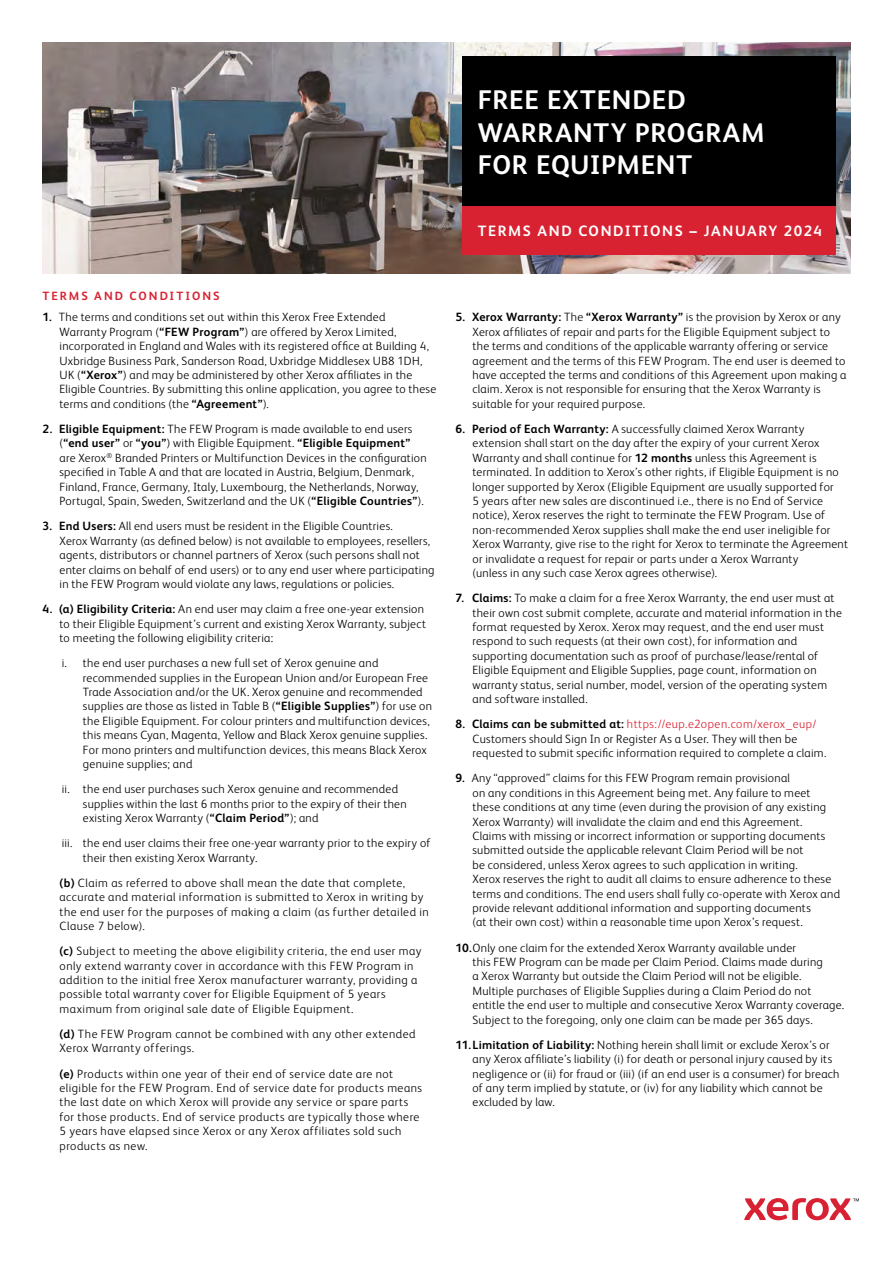
<style>
.page{position:relative;width:893px;height:1263px;background:#fff}
.page>*{position:absolute;margin:0;border:0;box-sizing:border-box;transform-origin:0 0}
.t1{font:700 27px/32.4px "Xerox Sans";letter-spacing:.025em;color:#fff}
.t2{font:700 15px "Xerox Sans";letter-spacing:.105em;color:#fff}
.t3{font:300 12px/14.4px "Xerox Sans";letter-spacing:.025em;color:#000}
.t4{font:300 12px/14.4px "Xerox Sans";letter-spacing:.045em;color:#000}
.t5{font:700 12px "Xerox Sans";letter-spacing:.165em;color:#d82231}
.s1{font-weight:700}
.s2{color:#d82231}
</style>
<div class="page">
<svg style="left:744px;top:1198px;width:115px;height:22px"></svg>
<img style="left:43px;top:43px;width:807px;height:230px">
<div style="left:462px;top:56px;width:374px;height:150px;background:#000"></div>
<div style="left:462px;top:206px;width:374px;height:48px;background:#d82231"></div>
<h1 class="t1" style="left:478px;top:83px;width:288px">FREE EXTENDED<br>WARRANTY PROGRAM<br>FOR EQUIPMENT</h1>
<p class="t2" style="left:478px;top:221px;width:345px">TERMS AND CONDITIONS – JANUARY 2024</p>
<p class="t5" style="left:43px;top:288px;width:179px">TERMS AND CONDITIONS</p>
<p class="t3" style="left:60px;top:310px;width:378px;text-indent:-17px"><span class="s1">1.</span> The terms and conditions set out within this Xerox Free Extended<br>Warranty Program (<span class="s1">“FEW Program”</span>) are offered by Xerox Limited, incorporated in England and Wales with its registered office at Building 4, Uxbridge Business Park, Sanderson Road, Uxbridge Middlesex UB8 1DH, UK (<span class="s1">“Xerox”</span>) and may be administered by other Xerox affiliates in the Eligible Countries. By submitting this online application, you agree to these terms and conditions (the <span class="s1">“Agreement”</span>).</p>
<p class="t3" style="left:60px;top:421px;width:369px;text-indent:-17px"><span class="s1">2. Eligible Equipment:</span> The FEW Program is made available to end users (<span class="s1">“end user”</span> or <span class="s1">“you”</span>) with Eligible Equipment. <span class="s1">“Eligible Equipment” </span>are Xerox<sup>®</sup> Branded Printers or Multifunction Devices in the configuration specified in Table A and that are located in Austria, Belgium, Denmark, Finland, France, Germany, Italy, Luxembourg, the Netherlands, Norway, Portugal, Spain, Sweden, Switzerland and the UK (<span class="s1">“Eligible Countries”</span>).</p>
<p class="t3" style="left:60px;top:518px;width:377px;text-indent:-17px"><span class="s1">3. End Users:</span> All end users must be resident in the Eligible Countries.<br>Xerox Warranty (as defined below) is not available to employees, resellers, agents, distributors or channel partners of Xerox (such persons shall not enter claims on behalf of end users) or to any end user where participating in the FEW Program would violate any laws, regulations or policies.</p>
<p class="t3" style="left:60px;top:601px;width:368px;text-indent:-17px"><span class="s1">4. (a) Eligibility Criteria:</span> An end user may claim a free one-year extension to their Eligible Equipment’s current and existing Xerox Warranty, subject to meeting the following eligibility criteria:</p>
<p class="t3" style="left:83px;top:655px;width:351px;text-indent:-21px">i. the end user purchases a new full set of Xerox genuine and recommended supplies in the European Union and/or European Free Trade Association and/or the UK. Xerox genuine and recommended supplies are those as listed in Table B (<span class="s1">“Eligible Supplies”</span>) for use on the Eligible Equipment. For colour printers and multifunction devices, this means Cyan, Magenta, Yellow and Black Xerox genuine supplies.<br>For mono printers and multifunction devices, this means Black Xerox genuine supplies; and</p>
<p class="t3" style="left:83px;top:781px;width:325px;text-indent:-21px">ii. the end user purchases such Xerox genuine and recommended supplies within the last 6 months prior to the expiry of their then existing Xerox Warranty (<span class="s1">“Claim Period”</span>); and</p>
<p class="t3" style="left:83px;top:835px;width:349px;text-indent:-21px">iii. the end user claims their free one-year warranty prior to the expiry of their then existing Xerox Warranty.</p>
<p class="t4" style="left:60px;top:875px;width:371px"><span class="s1">(b)</span> Claim as referred to above shall mean the date that complete, accurate and material information is submitted to Xerox in writing by the end user for the purposes of making a claim (as further detailed in Clause 7 below).</p>
<p class="t3" style="left:60px;top:943px;width:363px"><span class="s1">(c)</span> Subject to meeting the above eligibility criteria, the end user may only extend warranty cover in accordance with this FEW Program in addition to the initial free Xerox manufacturer warranty, providing a possible total warranty cover for Eligible Equipment of 5 years maximum from original sale date of Eligible Equipment.</p>
<p class="t4" style="left:60px;top:1026px;width:357px"><span class="s1">(d)</span> The FEW Program cannot be combined with any other extended<br>Xerox Warranty offerings.</p>
<p class="t4" style="left:60px;top:1066px;width:364px"><span class="s1">(e)</span> Products within one year of their end of service date are not eligible for the FEW Program. End of service date for products means the last date on which Xerox will provide any service or spare parts for those products. End of service products are typically those where 5 years have elapsed since Xerox or any Xerox affiliates sold such products as new.</p>
<p class="t3" style="left:472px;top:310px;width:375px;text-indent:-17px"><span class="s1">5. Xerox Warranty:</span> The <span class="s1">“Xerox Warranty”</span> is the provision by Xerox or any Xerox affiliates of repair and parts for the Eligible Equipment subject to the terms and conditions of the applicable warranty offering or service agreement and the terms of this FEW Program. The end user is deemed to have accepted the terms and conditions of this Agreement upon making a claim. Xerox is not responsible for ensuring that the Xerox Warranty is suitable for your required purpose.</p>
<p class="t3" style="left:472px;top:421px;width:377px;text-indent:-17px"><span class="s1">6. Period of Each Warranty:</span> A successfully claimed Xerox Warranty extension shall start on the day after the expiry of your current Xerox Warranty and shall continue for <span class="s1">12 months</span> unless this Agreement is terminated. In addition to Xerox’s other rights, if Eligible Equipment is no longer supported by Xerox (Eligible Equipment are usually supported for<br>5 years after new sales are discontinued i.e., there is no End of Service notice), Xerox reserves the right to terminate the FEW Program. Use of non-recommended Xerox supplies shall make the end user ineligible for Xerox Warranty, give rise to the right for Xerox to terminate the Agreement or invalidate a request for repair or parts under a Xerox Warranty<br>(unless in any such case Xerox agrees otherwise).</p>
<p class="t3" style="left:472px;top:590px;width:371px;text-indent:-17px"><span class="s1">7. Claims:</span> To make a claim for a free Xerox Warranty, the end user must at their own cost submit complete, accurate and material information in the format requested by Xerox. Xerox may request, and the end user must respond to such requests (at their own cost), for information and supporting documentation such as proof of purchase/lease/rental of Eligible Equipment and Eligible Supplies, page count, information on warranty status, serial number, model, version of the operating system and software installed.</p>
<p class="t3" style="left:472px;top:716px;width:355px;text-indent:-17px"><span class="s1">8. Claims can be submitted at:</span> <span class="s2">https://eup.e2open.com/xerox_eup/<br></span>Customers should Sign In or Register As a User. They will then be requested to submit specific information required to complete a claim.</p>
<p class="t3" style="left:472px;top:770px;width:369px;text-indent:-17px"><span class="s1">9.</span> Any “approved” claims for this FEW Program remain provisional<br>on any conditions in this Agreement being met. Any failure to meet these conditions at any time (even during the provision of any existing Xerox Warranty) will invalidate the claim and end this Agreement.<br>Claims with missing or incorrect information or supporting documents submitted outside the applicable relevant Claim Period will be not<br>be considered, unless Xerox agrees to such application in writing.<br>Xerox reserves the right to audit all claims to ensure adherence to these terms and conditions. The end users shall fully co-operate with Xerox and provide relevant additional information and supporting documents<br>(at their own cost) within a reasonable time upon Xerox’s request.</p>
<p class="t3" style="left:472px;top:940px;width:373px;text-indent:-17px"><span class="s1">10.</span>Only one claim for the extended Xerox Warranty available under<br>this FEW Program can be made per Claim Period. Claims made during<br>a Xerox Warranty but outside the Claim Period will not be eligible.<br>Multiple purchases of Eligible Supplies during a Claim Period do not entitle the end user to multiple and consecutive Xerox Warranty coverage.<br>Subject to the foregoing, only one claim can be made per 365 days.</p>
<p class="t3" style="left:472px;top:1037px;width:368px;text-indent:-17px"><span class="s1">11.Limitation of Liability:</span> Nothing herein shall limit or exclude Xerox’s or any Xerox affiliate’s liability (i) for death or personal injury caused by its negligence or (ii) for fraud or (iii) (if an end user is a consumer) for breach of any term implied by statute, or (iv) for any liability which cannot be excluded by law.</p>
</div>
